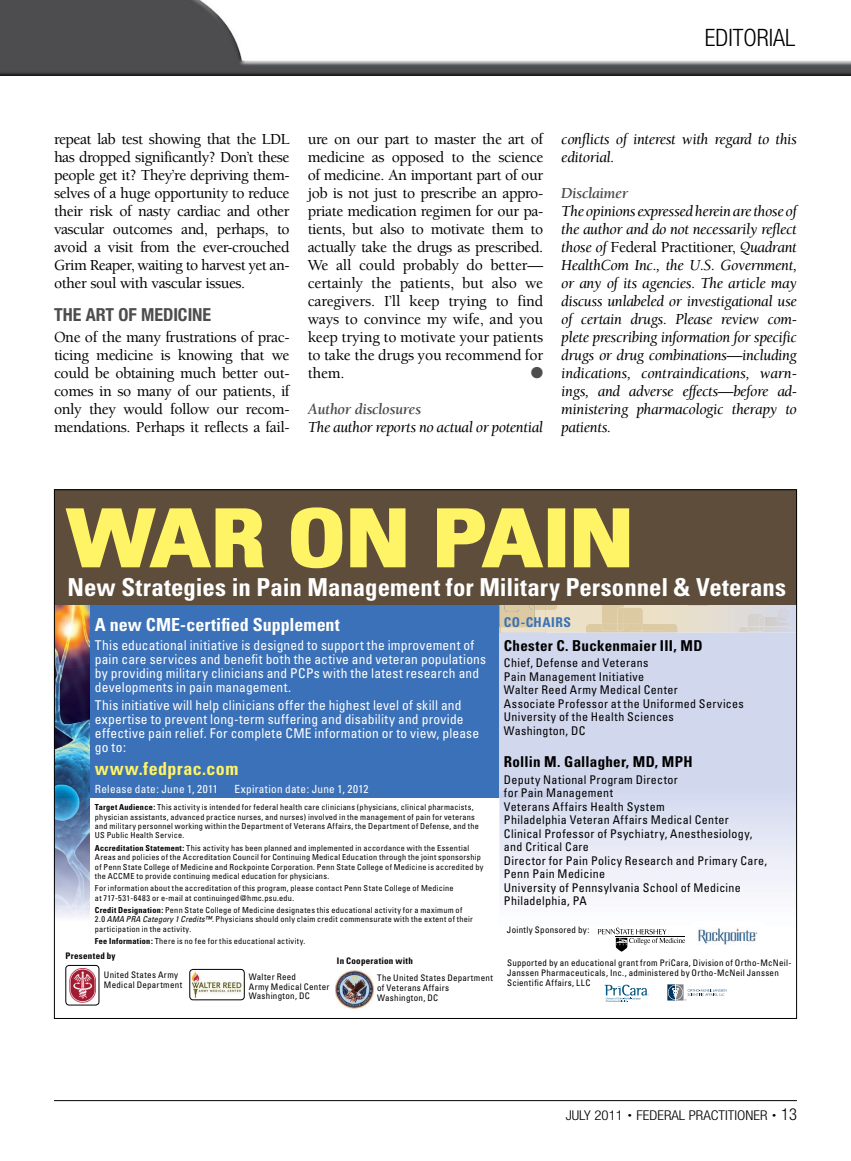
<style>
.page{position:relative;width:851px;height:1161px;background:#fff}
.page>*{position:absolute;margin:0;border:0;box-sizing:border-box;transform-origin:0 0}
.t1{font:700 condensed 78px "Univers";letter-spacing:-.01em;color:#fff465;scale:1.25 1}
.t2{font:700 condensed 24.75px "Univers";color:#fff}
.t3{font:300 condensed 24px "Helvetica Neue LT Std";color:#000}
.t4{font:700 condensed 18px "Univers";color:#fff}
.EDIT_H2{font:700 condensed 18px "Helvetica Neue LT Std";color:#4d4d4f}
.t5{font:700 condensed 18px "Univers";letter-spacing:.025em;color:#fff465}
.t2-2{font:500 15.75px/18px "Berkeley Std";letter-spacing:-.025em;color:#000;text-align:justify}
.disclaimer_text{font:italic 15.75px/18px "Berkeley Std";letter-spacing:-.025em;color:#000}
.disclaimer_HD{font:italic 700 15.75px "Berkeley Std";letter-spacing:-.025em;color:#4d4d4f}
.t2-3{font:15.75px "Zapf Dingbats ITC";color:#4d4d4f}
.t6{font:700 condensed 15px "Univers";letter-spacing:.02em;color:#000}
.t7{font:condensed 13.5px/14px "Univers";letter-spacing:.015em;color:#fff}
.t8{font:300 condensed 13.5px "Helvetica Neue LT Std";color:#000;scale:1.1 1}
.t9{font:700 condensed 13.5px "Univers";letter-spacing:.035em;color:#3b71b8}
.t10{font:condensed 12px/13.5px "Univers";letter-spacing:.03em;color:#000}
.t11{font:condensed 11.25px "Univers";letter-spacing:.02em;color:#fff}
.t12{font:condensed 9px/9.8px "Univers";letter-spacing:.03em;color:#000}
.t13{font:700 condensed 9px "Univers";letter-spacing:.035em;color:#000}
.t14{font:condensed 8.25px/9.3px "Univers";letter-spacing:.03em;color:#000}
.s1{font-weight:500;font-style:normal}
.s2{font-weight:700}
.s3{font-style:italic}
.s4{color:#fff}
.s5{font-size:7.5px}
.s6{font-size:16.5px}
</style>
<div class="page">
<img style="left:0;top:0;width:850px;height:76px">
<hr style="left:54px;top:1100px;width:742px;height:1px;background:#000">
<div style="left:54px;top:600px;width:492px;height:197px;background:#3b71b8"></div>
<img style="left:56px;top:605px;width:33px;height:313px">
<svg style="left:499px;top:632px;width:295px;height:260px;background:#d9def0"></svg>
<div style="left:499px;top:632px;width:47px;height:165px;background:#d1d7ed"></div>
<div style="left:54px;top:490px;width:742px;height:115px;background:#5e4d3b"></div>
<svg style="left:604px;top:985px;width:44px;height:17px"></svg>
<svg style="left:667px;top:984px;width:59px;height:17px"></svg>
<svg style="left:597px;top:928px;width:88px;height:24px"></svg>
<img style="left:190px;top:969px;width:54px;height:31px">
<div style="left:189px;top:969px;width:55px;height:31px;border:1px solid #000;border-radius:3px"></div>
<img style="left:69px;top:968px;width:26px;height:35px">
<div style="left:65px;top:965px;width:34px;height:40px;border:1px solid #000;border-radius:3px"></div>
<img style="left:335px;top:970px;width:38px;height:39px">
<svg style="left:65px;top:508px;width:199px;height:60px"></svg>
<svg style="left:291px;top:507px;width:52px;height:62px"></svg>
<svg style="left:350px;top:508px;width:56px;height:60px"></svg>
<svg style="left:437px;top:508px;width:106px;height:60px"></svg>
<div style="left:548px;top:508px;width:17px;height:59px;border:3px solid #fff465"></div>
<svg style="left:573px;top:508px;width:57px;height:60px"></svg>
<img style="left:698px;top:928px;width:59px;height:16px">
<img style="left:500px;top:610px;width:46px;height:22px">
<img style="left:499px;top:605px;width:35px;height:22px">
<svg style="left:546px;top:605px;width:11px;height:5px"></svg>
<img style="left:534px;top:605px;width:12px;height:5px">
<svg style="left:529px;top:605px;width:5px;height:5px"></svg>
<img style="left:504px;top:605px;width:15px;height:7px">
<img style="left:631px;top:624px;width:46px;height:8px">
<img style="left:586px;top:624px;width:45px;height:8px">
<img style="left:601px;top:605px;width:23px;height:19px">
<img style="left:617px;top:607px;width:26px;height:17px">
<svg style="left:617px;top:624px;width:7px;height:7px"></svg>
<img style="left:630px;top:631px;width:35px;height:1px">
<img style="left:776px;top:608px;width:14px;height:13px">
<svg style="left:687px;top:605px;width:22px;height:1px"></svg>
<img style="left:764px;top:617px;width:24px;height:10px">
<svg style="left:776px;top:617px;width:12px;height:4px"></svg>
<img style="left:739px;top:627px;width:49px;height:5px">
<svg style="left:788px;top:627px;width:4px;height:5px"></svg>
<img style="left:747px;top:614px;width:17px;height:3px">
<svg style="left:747px;top:617px;width:17px;height:15px"></svg>
<p class="t3" style="left:704px;top:23px;width:92px">EDITORIAL</p>
<p class="t2-2" style="left:54px;top:130px;width:237px">repeat lab test showing that the LDL has dropped significantly? Don’t these people get it? They’re depriving them&shy;selves of a huge opportunity to reduce their risk of nasty cardiac and other vascular outcomes and, perhaps, to avoid a visit from the ever-crouched Grim Reaper, waiting to harvest yet an&shy;other soul with vascular issues.</p>
<p class="EDIT_H2" style="left:54px;top:304px;width:159px">THE ART OF MEDICINE</p>
<p class="t2-2" style="left:54px;top:328px;width:237px">One of the many frustrations of prac&shy;ticing medicine is knowing that we could be obtaining much better out&shy;comes in so many of our patients, if only they would follow our recom&shy;mendations. Perhaps it reflects a fail-</p>
<p class="t2-2" style="left:308px;top:130px;width:237px">ure on our part to master the art of medicine as opposed to the science of medicine. An important part of our job is not just to prescribe an appro&shy;priate medication regimen for our pa&shy;tients, but also to motivate them to actually take the drugs as prescribed.<br>We all could probably do better— certainly the patients, but also we caregivers. I’ll keep trying to find ways to convince my wife, and you keep trying to motivate your patients to take the drugs you recommend for them.</p>
<p class="t2-3" style="left:531px;top:365px;width:14px">●</p>
<p class="disclaimer_HD" style="left:308px;top:401px;width:115px">Author disclosures</p>
<p class="disclaimer_text" style="left:308px;top:418px;width:237px">The author reports no actual or potential</p>
<p class="disclaimer_text" style="left:561px;top:130px;width:237px">conflicts of interest with regard to this editorial.</p>
<p class="disclaimer_HD" style="left:561px;top:185px;width:68px">Disclaimer</p>
<p class="disclaimer_text" style="left:561px;top:202px;width:237px;text-align:justify">The opinions expressed herein are those of the author and do not necessarily reflect those of <span class="s1">Federal Practitioner,</span> Quadrant HealthCom Inc., the U.S. Government, or any of its agencies. The article may discuss unlabeled or investigational use of certain drugs. Please review com&shy;plete prescribing information for specific drugs or drug combinations—including indications, contraindications, warn&shy;ings, and adverse effects—before ad&shy;ministering pharmacologic therapy to patients.</p>
<p class="t1" style="left:67px;top:490px;width:455px">WAR ON PAIN</p>
<p class="t2" style="left:67px;top:572px;width:720px">New Strategies in Pain Management for Military Personnel &amp; Veterans</p>
<p class="t4" style="left:95px;top:613px;width:246px">A new CME-certified Supplement</p>
<p class="t7" style="left:95px;top:638px;width:393px">This educational initiative is designed to support the improvement of pain care services and benefit both the active and veteran populations by providing military clinicians and PCPs with the latest research and developments in pain management.</p>
<p class="t7" style="left:95px;top:698px;width:386px">This initiative will help clinicians offer the highest level of skill and expertise to prevent long-term suffering and disability and provide effective pain relief. For complete CME information or to view, please go to:</p>
<p class="t5" style="left:95px;top:757px;width:145px">www.fedprac.com</p>
<p class="t11" style="left:95px;top:781px;width:124px">Release date: June 1, 2011</p>
<p class="t11" style="left:234px;top:781px;width:135px">Expiration date: June 1, 2012</p>
<p class="t14" style="left:95px;top:803px;width:385px"><span class="s2">Target Audience:</span> This activity is intended for federal health care clinicians (physicians, clinical pharmacists, physician assistants, advanced practice nurses, and nurses) involved in the management of pain for veterans and military personnel working within the Department of Veterans Affairs, the Department of Defense, and the US Public Health Service.</p>
<p class="t14" style="left:95px;top:843px;width:390px"><span class="s2">Accreditation Statement:</span> This activity has been planned and implemented in accordance with the Essential Areas and policies of the Accreditation Council for Continuing Medical Education through the joint sponsorship of Penn State College of Medicine and Rockpointe Corporation. Penn State College of Medicine is accredited by the ACCME to provide continuing medical education for physicians.</p>
<p class="t14" style="left:95px;top:884px;width:360px">For information about the accreditation of this program, please contact Penn State College of Medicine at 717-531-6483 or e-mail at continuinged@hmc.psu.edu.</p>
<p class="t14" style="left:95px;top:905px;width:379px"><span class="s2">Credit Designation:</span> Penn State College of Medicine designates this educational activity for a maximum of<br>2.0 <span class="s3">AMA PRA Category 1 Credits™</span>. Physicians should only claim credit commensurate with the extent of their participation in the activity.</p>
<p class="t14" style="left:95px;top:936px;width:212px"><span class="s2">Fee Information:</span> There is no fee for this educational activity.</p>
<p class="t9" style="left:504px;top:614px;width:68px">CO-CHAIRS</p>
<p class="t6" style="left:504px;top:636px;width:200px">Chester C. Buckenmaier III, MD</p>
<p class="t10" style="left:504px;top:656px;width:241px">Chief, Defense and Veterans<br>Pain Management Initiative<br>Walter Reed Army Medical Center<br>Associate Professor at the Uniformed Services<br>University of the Health Sciences<br>Washington, DC</p>
<p class="t6" style="left:504px;top:753px;width:190px">Rollin M. Gallagher, MD, MPH</p>
<p class="t10" style="left:504px;top:773px;width:265px">Deputy National Program Director<br>for Pain Management<br>Veterans Affairs Health System<br>Philadelphia Veteran Affairs Medical Center Clinical Professor of Psychiatry, Anesthesiology, and Critical Care<br>Director for Pain Policy Research and Primary Care, Penn Pain Medicine<br>University of Pennsylvania School of Medicine Philadelphia, PA</p>
<p class="t12" style="left:507px;top:925px;width:84px">Jointly Sponsored by:</p>
<p class="t13" style="left:65px;top:951px;width:52px">Presented by</p>
<p class="t12" style="left:104px;top:970px;width:80px">United States Army<br>Medical Department</p>
<p class="t12" style="left:249px;top:972px;width:82px">Walter Reed<br>Army Medical Center<br>Washington, DC</p>
<p class="t12" style="left:377px;top:952px;width:117px;line-height:17.2px;text-indent:-40px"><span class="s2">In Cooperation with<br></span>The United States Department</p>
<p class="t12" style="left:377px;top:983px;width:73px">of Veterans Affairs<br>Washington, DC</p>
<p class="t12" style="left:507px;top:958px;width:286px">Supported by an educational grant from PriCara, Division of Ortho-McNeil-<br>Janssen Pharmaceuticals, Inc., administered by Ortho-McNeil Janssen<br>Scientific Affairs, LLC<span class="s4">.</span></p>
<p class="t8" style="left:565px;top:1108px;width:212px">JULY 2011 <span class="s5">•</span> FEDERAL PRACTITIONER <span class="s5">•</span> <span class="s6">13</span></p>
</div>
